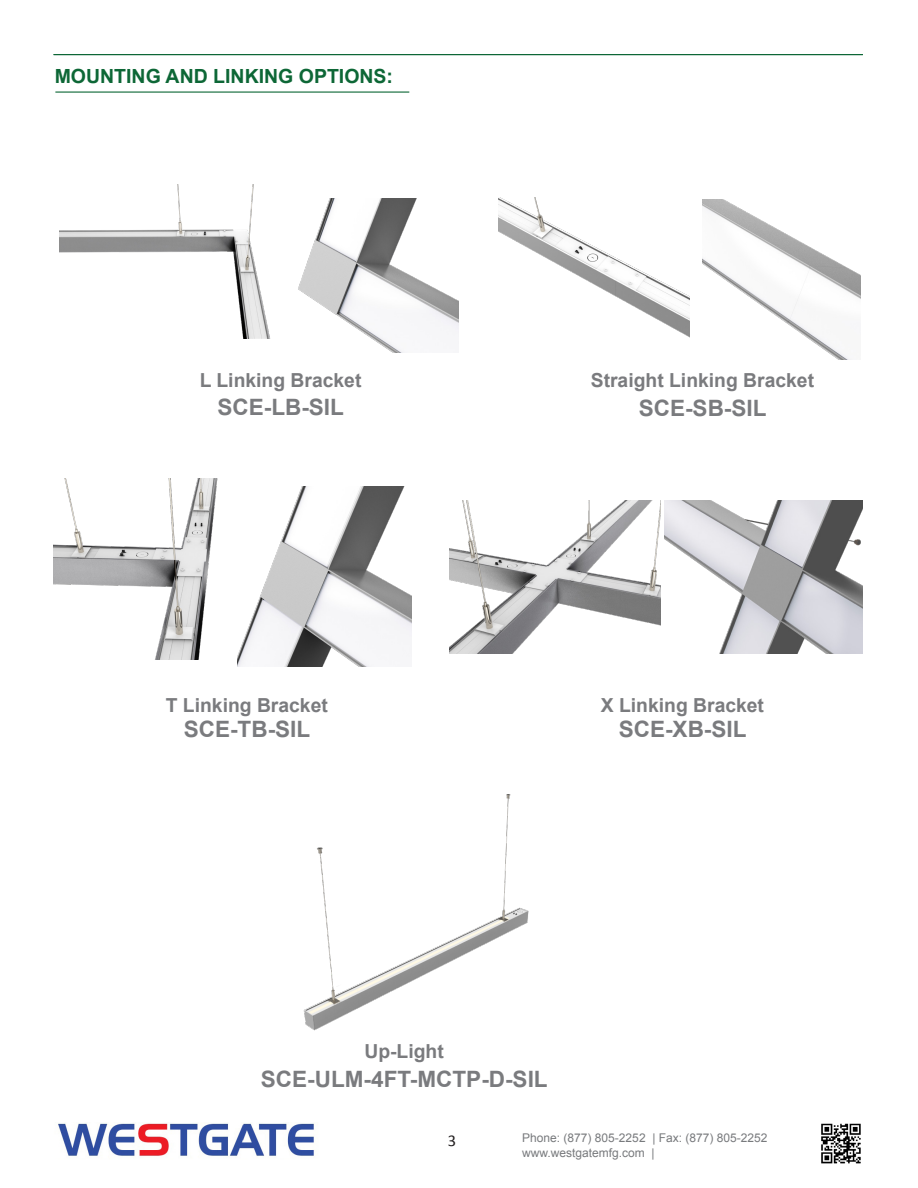
<style>
.page{position:relative;width:918px;height:1188px;background:#fff}
.page>*{position:absolute;margin:0;border:0;box-sizing:border-box;transform-origin:0 0}
.CONTENT_TEXT10{font:700 22.5px "Arial";color:#7a7b7e}
.t1{font:700 19.5px "Arial";color:#0d6736}
.CONTENT_TEXT10-2{font:700 19.35px "Arial";color:#7a7b7e}
.t2{font:16.5px "Calibri";color:#231f20}
.t3{font:12px "Arial";color:#787a7d}
</style>
<div class="page">
<img style="left:58px;top:1123px;width:256px;height:34px">
<img style="left:821px;top:1123px;width:40px;height:41px">
<hr style="left:54px;top:54px;width:809px;height:1px;background:#0d6736">
<hr style="left:55px;top:92px;width:354px;height:1px;background:#0d6736">
<img style="left:450px;top:501px;width:210px;height:152px">
<img style="left:665px;top:501px;width:198px;height:152px">
<img style="left:498px;top:198px;width:192px;height:140px">
<img style="left:303px;top:794px;width:226px;height:237px">
<img style="left:702px;top:200px;width:159px;height:159px">
<img style="left:59px;top:185px;width:212px;height:154px">
<img style="left:298px;top:198px;width:161px;height:154px">
<img style="left:54px;top:479px;width:164px;height:180px">
<img style="left:238px;top:486px;width:174px;height:181px">
<p class="t1" style="left:55px;top:64px;width:340px">MOUNTING AND LINKING OPTIONS:</p>
<p class="CONTENT_TEXT10-2" style="left:200px;top:367px;width:163px">L Linking Bracket</p>
<p class="CONTENT_TEXT10" style="left:218px;top:392px;width:128px">SCE-LB-SIL</p>
<p class="CONTENT_TEXT10-2" style="left:166px;top:692px;width:164px">T Linking Bracket</p>
<p class="CONTENT_TEXT10" style="left:184px;top:714px;width:128px">SCE-TB-SIL</p>
<p class="CONTENT_TEXT10-2" style="left:591px;top:367px;width:225px">Straight Linking Bracket</p>
<p class="CONTENT_TEXT10" style="left:639px;top:393px;width:129px">SCE-SB-SIL</p>
<p class="CONTENT_TEXT10-2" style="left:601px;top:693px;width:165px">X Linking Bracket</p>
<p class="CONTENT_TEXT10" style="left:619px;top:714px;width:129px">SCE-XB-SIL</p>
<p class="CONTENT_TEXT10-2" style="left:364px;top:1039px;width:81px">Up-Light</p>
<p class="CONTENT_TEXT10" style="left:261px;top:1064px;width:288px">SCE-ULM-4FT-MCTP-D-SIL</p>
<p class="t2" style="left:448px;top:1131px;width:10px">3</p>
<p class="t3" style="left:522px;top:1130px;width:247px">Phone: (877) 805-2252 | Fax: (877) 805-2252</p>
<p class="t3" style="left:522px;top:1145px;width:134px">www.westgatemfg.com |</p>
</div>
